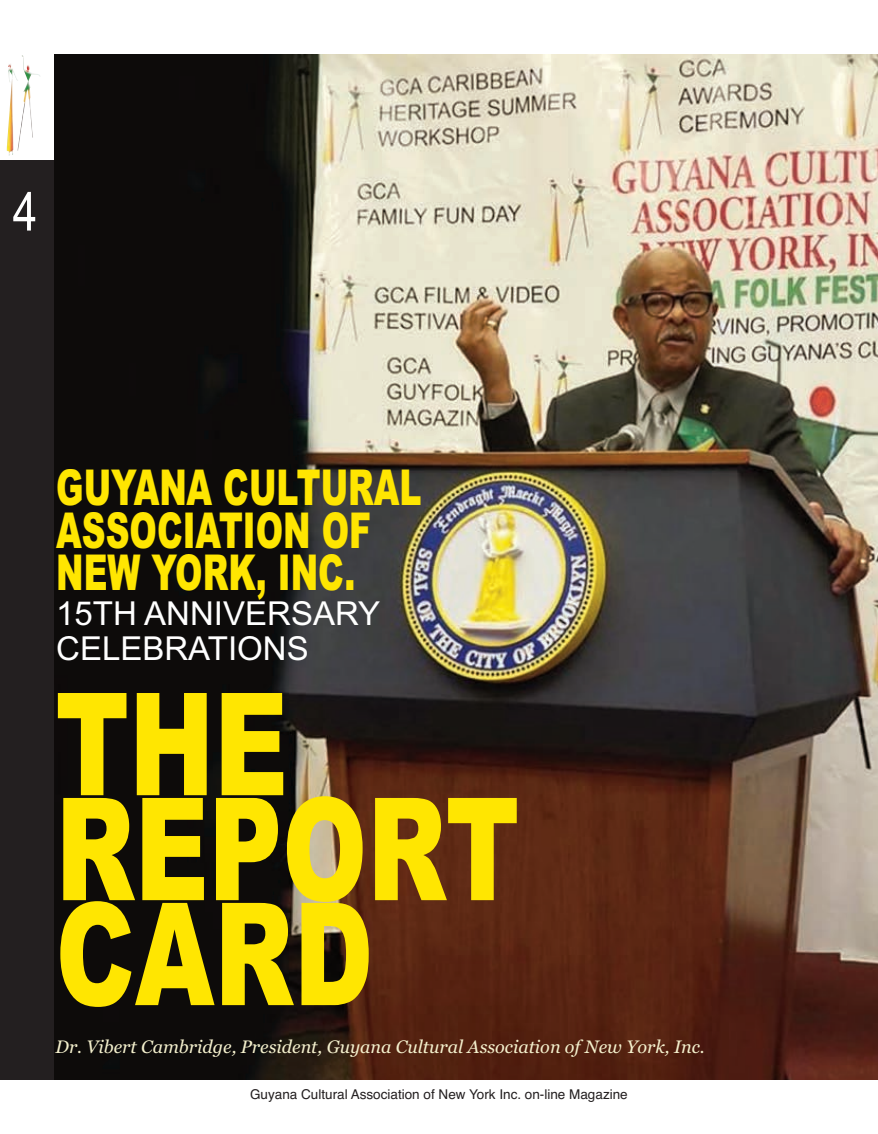
<style>
.page{position:relative;width:878px;height:1134px;background:#fff}
.page>*{position:absolute;margin:0;border:0;box-sizing:border-box;transform-origin:0 0}
.t1{font:900 142.8px/105px "Arial";color:#ffe601;scale:.71 1}
.t2{font:54px "Arial Narrow";color:#fff}
.t3{font:900 49.5px/42.6px "Arial";color:#ffe601;scale:.67 1}
.t4{font:33px/35.1px "Arial";color:#fff}
.t5{font:italic 18px "Georgia";color:#f4f0cd}
.t6{font:13.5px "Helvetica";color:#231f20}
</style>
<div class="page">
<div style="left:0;top:160px;width:55px;height:920px;background:#231f20"></div>
<img style="left:54px;top:54px;width:824px;height:1026px">
<img style="left:7px;top:55px;width:33px;height:101px">
<h2 class="t2" style="left:13px;top:180px;width:26px">4</h2>
<h3 class="t3" style="left:56px;top:467px;width:547px">GUYANA CULTURAL<br>ASSOCIATION OF<br>NEW YORK, INC.</h3>
<h3 class="t4" style="left:56px;top:596px;width:325px">15TH ANNIVERSARY<br>CELEBRATIONS</h3>
<h1 class="t1" style="left:55px;top:693px;width:655px">THE<br>REPORT<br>CARD</h1>
<p class="t5" style="left:56px;top:1036px;width:650px">Dr. Vibert Cambridge, President, Guyana Cultural Association of New York, Inc.</p>
<p class="t6" style="left:250px;top:1087px;width:379px">Guyana Cultural Association of New York Inc. on-line Magazine</p>
</div>
